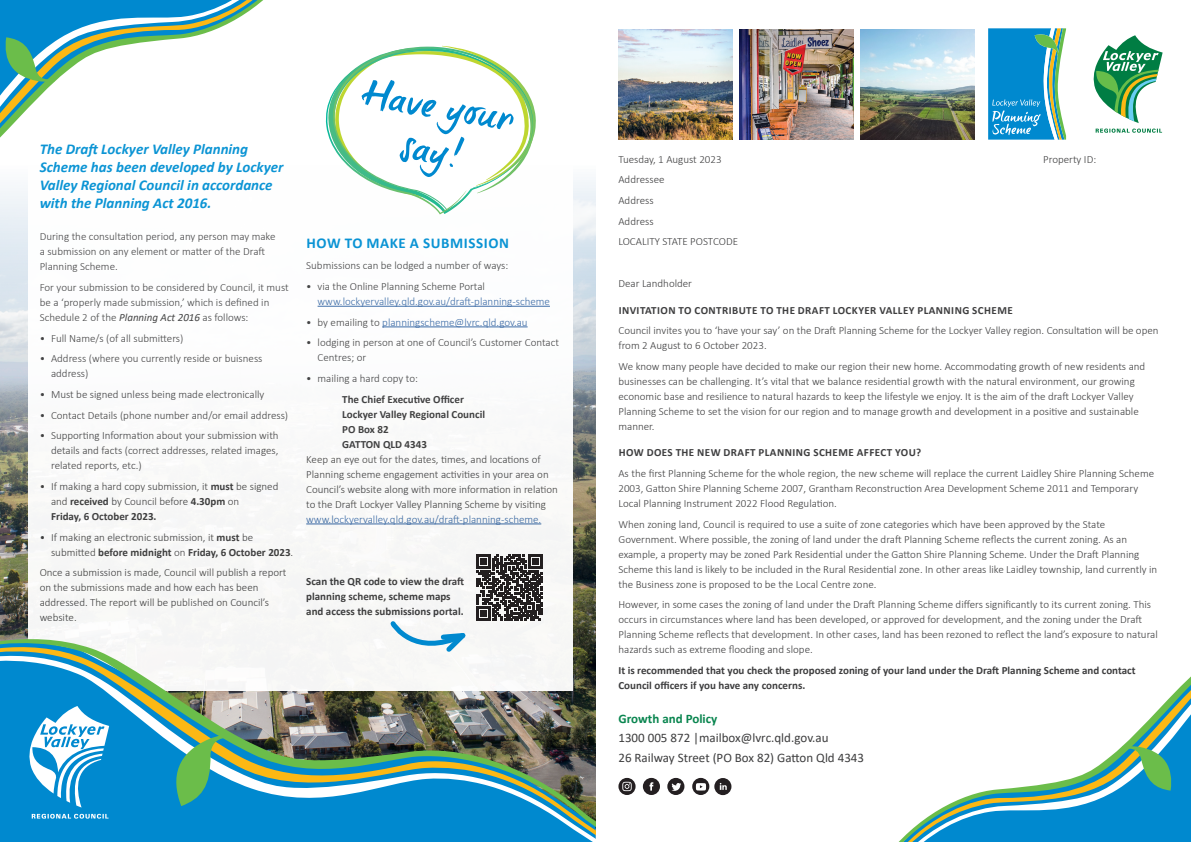
<style>
.page{position:relative;width:1191px;height:842px;background:#fff}
.page>*{position:absolute;margin:0;border:0;box-sizing:border-box;transform-origin:0 0}
.t1{font:italic 700 15px/18px "Calibri";color:#0090d3}
.t2{font:700 15px "Calibri";letter-spacing:.04em;color:#0090d3}
.Contacts{font:13px "Calibri";color:#3e3e3f}
.Contacts-2{font:700 13px "Calibri";color:#09854f}
.Body_Text{font:300 11px/15px "Calibri";color:#3e3e3f}
.Body_Text-2{font:700 11px/15px "Calibri";color:#3e3e3f}
.t3{font:300 11px "Calibri";color:#3667a4}
.Subjects{font:700 11px "Calibri";letter-spacing:.04em;color:#3e3e3f}
.s1{font-weight:400;font-style:italic}
.s2{font-weight:700}
.s3{color:#3e3e3f}
</style>
<div class="page">
<img style="left:0;top:180px;width:595px;height:446px">
<div style="left:28px;top:132px;width:545px;height:559px;background:#fff"></div>
<hr style="left:317px;top:306px;width:233px;height:1px;background:#3667a4">
<hr style="left:382px;top:327px;width:145px;height:1px;background:#3667a4">
<hr style="left:306px;top:524px;width:235px;height:1px;background:#3667a4">
<svg style="left:1095px;top:129px;width:67px;height:4px"></svg>
<svg style="left:1093px;top:35px;width:69px;height:88px"></svg>
<svg style="left:988px;top:28px;width:78px;height:112px"></svg>
<svg style="left:336px;top:45px;width:200px;height:169px"></svg>
<svg style="left:618px;top:778px;width:17px;height:17px"></svg>
<svg style="left:643px;top:778px;width:17px;height:17px"></svg>
<svg style="left:667px;top:778px;width:17px;height:17px"></svg>
<svg style="left:692px;top:778px;width:39px;height:17px"></svg>
<svg style="left:386px;top:554px;width:156px;height:72px"></svg>
<img style="left:739px;top:29px;width:114px;height:111px">
<img style="left:860px;top:29px;width:114px;height:111px">
<img style="left:618px;top:29px;width:114px;height:111px">
<svg style="left:0;top:626px;width:595px;height:7px;fill:#f7f7f6"></svg>
<svg style="left:0;top:633px;width:595px;height:8px;fill:#f6f6f5"></svg>
<img style="left:0;top:641px;width:595px;height:201px">
<svg style="left:170px;top:731px;width:62px;height:75px"></svg>
<svg style="left:898px;top:676px;width:293px;height:166px"></svg>
<svg style="left:1122px;top:745px;width:51px;height:46px"></svg>
<svg style="left:0;top:0;width:336px;height:182px"></svg>
<svg style="left:0;top:0;width:260px;height:133px"></svg>
<svg style="left:32px;top:814px;width:76px;height:5px"></svg>
<svg style="left:29px;top:706px;width:80px;height:101px"></svg>
<h1 class="t1" style="left:40px;top:140px;width:245px">The Draft Lockyer Valley Planning Scheme has been developed by Lockyer Valley Regional Council in accordance with the Planning Act 2016.</h1>
<p class="Body_Text" style="left:40px;top:229px;width:237px">During the consultation period, any person may make a submission on any element or matter of the Draft<br>Planning Scheme.</p>
<p class="Body_Text" style="left:40px;top:280px;width:250px">For your submission to be considered by Council, it must be a ‘properly made submission,’ which is defined in<br>Schedule 2 of the <span class="s1">Planning Act 2016</span> as follows:</p>
<p class="Body_Text" style="left:40px;top:330px;width:145px">• Full Name/s (of all submitters)</p>
<p class="Body_Text" style="left:51px;top:351px;width:213px;text-indent:-11px">• Address (where you currently reside or buisness address)</p>
<p class="Body_Text" style="left:40px;top:387px;width:226px">• Must be signed unless being made electronically</p>
<p class="Body_Text" style="left:40px;top:407px;width:250px">• Contact Details (phone number and/or email address)</p>
<p class="Body_Text" style="left:51px;top:428px;width:229px;text-align:justify;text-indent:-11px">• Supporting Information about your submission with details and facts (correct addresses, related images, related reports, etc.)</p>
<p class="Body_Text" style="left:51px;top:479px;width:229px;text-indent:-11px">• If making a hard copy submission, it <span class="s2">must</span> be signed and <span class="s2">received</span> by Council before <span class="s2">4.30pm</span> on<br><span class="s2">Friday, 6 October 2023.</span></p>
<p class="Body_Text" style="left:51px;top:529px;width:244px;text-indent:-11px">• If making an electronic submission, it <span class="s2">must</span> be submitted <span class="s2">before midnight</span> on <span class="s2">Friday, 6 October 2023</span>.</p>
<p class="Body_Text" style="left:40px;top:565px;width:248px">Once a submission is made, Council will publish a report on the submissions made and how each has been addressed. The report will be published on Council’s website.</p>
<h1 class="t2" style="left:306px;top:233px;width:204px">HOW TO MAKE A SUBMISSION</h1>
<p class="Body_Text" style="left:306px;top:258px;width:203px">Submissions can be lodged a number of ways:</p>
<p class="Body_Text" style="left:306px;top:279px;width:180px">• via the Online Planning Scheme Portal</p>
<p class="t3" style="left:317px;top:294px;width:234px">www.lockyervalley.qld.gov.au/draft-planning-scheme</p>
<p class="t3" style="left:306px;top:315px;width:223px"><span class="s3">• by emailing to</span> planningscheme@lvrc.qld.gov.au</p>
<p class="Body_Text" style="left:317px;top:335px;width:243px;text-indent:-11px">• lodging in person at one of Council’s Customer Contact<br>Centres; or</p>
<p class="Body_Text" style="left:306px;top:371px;width:113px">• mailing a hard copy to:</p>
<p class="Body_Text-2" style="left:342px;top:391px;width:144px">The Chief Executive Officer<br>Lockyer Valley Regional Council<br>PO Box 82<br>GATTON QLD 4343</p>
<p class="Body_Text" style="left:306px;top:451px;width:253px">Keep an eye out for the dates, times, and locations of Planning scheme engagement activities in your area on Council’s website along with more information in relation to the Draft Lockyer Valley Planning Scheme by visiting</p>
<p class="t3" style="left:306px;top:512px;width:237px">www.lockyervalley.qld.gov.au/draft-planning-scheme.</p>
<p class="Body_Text-2" style="left:306px;top:573px;width:159px">Scan the QR code to view the draft planning scheme, scheme maps and access the submissions portal.</p>
<p class="Body_Text" style="left:618px;top:148px;width:121px;line-height:20.7px">Tuesday, 1 August 2023<br>Addressee<br>Address<br>Address<br>LOCALITY STATE POSTCODE</p>
<p class="Body_Text" style="left:1043px;top:151px;width:54px">Property ID:</p>
<p class="Body_Text" style="left:618px;top:276px;width:75px">Dear Landholder</p>
<p class="Subjects" style="left:618px;top:302px;width:395px">INVITATION TO CONTRIBUTE TO THE DRAFT LOCKYER VALLEY PLANNING SCHEME</p>
<p class="Body_Text" style="left:618px;top:323px;width:541px">Council invites you to ‘have your say’ on the Draft Planning Scheme for the Lockyer Valley region. Consultation will be open from 2 August to 6 October 2023.</p>
<p class="Body_Text" style="left:618px;top:359px;width:528px">We know many people have decided to make our region their new home. Accommodating growth of new residents and businesses can be challenging. It’s vital that we balance residential growth with the natural environment, our growing economic base and resilience to natural hazards to keep the lifestyle we enjoy. It is the aim of the draft Lockyer Valley Planning Scheme to set the vision for our region and to manage growth and development in a positive and sustainable manner.</p>
<p class="Subjects" style="left:618px;top:445px;width:304px">HOW DOES THE NEW DRAFT PLANNING SCHEME AFFECT YOU?</p>
<p class="Body_Text" style="left:618px;top:466px;width:537px">As the first Planning Scheme for the whole region, the new scheme will replace the current Laidley Shire Planning Scheme<br>2003, Gatton Shire Planning Scheme 2007, Grantham Reconstruction Area Development Scheme 2011 and Temporary<br>Local Planning Instrument 2022 Flood Regulation.</p>
<p class="Body_Text" style="left:618px;top:516px;width:540px">When zoning land, Council is required to use a suite of zone categories which have been approved by the State Government. Where possible, the zoning of land under the draft Planning Scheme reflects the current zoning. As an example, a property may be zoned Park Residential under the Gatton Shire Planning Scheme. Under the Draft Planning Scheme this land is likely to be included in the Rural Residential zone. In other areas like Laidley township, land currently in the Business zone is proposed to be the Local Centre zone.</p>
<p class="Body_Text" style="left:618px;top:597px;width:541px">However, in some cases the zoning of land under the Draft Planning Scheme differs significantly to its current zoning. This occurs in circumstances where land has been developed, or approved for development, and the zoning under the Draft Planning Scheme reflects that development. In other cases, land has been rezoned to reflect the land’s exposure to natural hazards such as extreme flooding and slope.</p>
<p class="Body_Text-2" style="left:618px;top:663px;width:518px">It is recommended that you check the proposed zoning of your land under the Draft Planning Scheme and contact<br>Council officers if you have any concerns.</p>
<p class="Contacts-2" style="left:618px;top:709px;width:100px">Growth and Policy</p>
<p class="Contacts" style="left:618px;top:729px;width:211px">1300 005 872 |mailbox@lvrc.qld.gov.au</p>
<p class="Contacts" style="left:618px;top:749px;width:247px">26 Railway Street (PO Box 82) Gatton Qld 4343</p>
</div>
